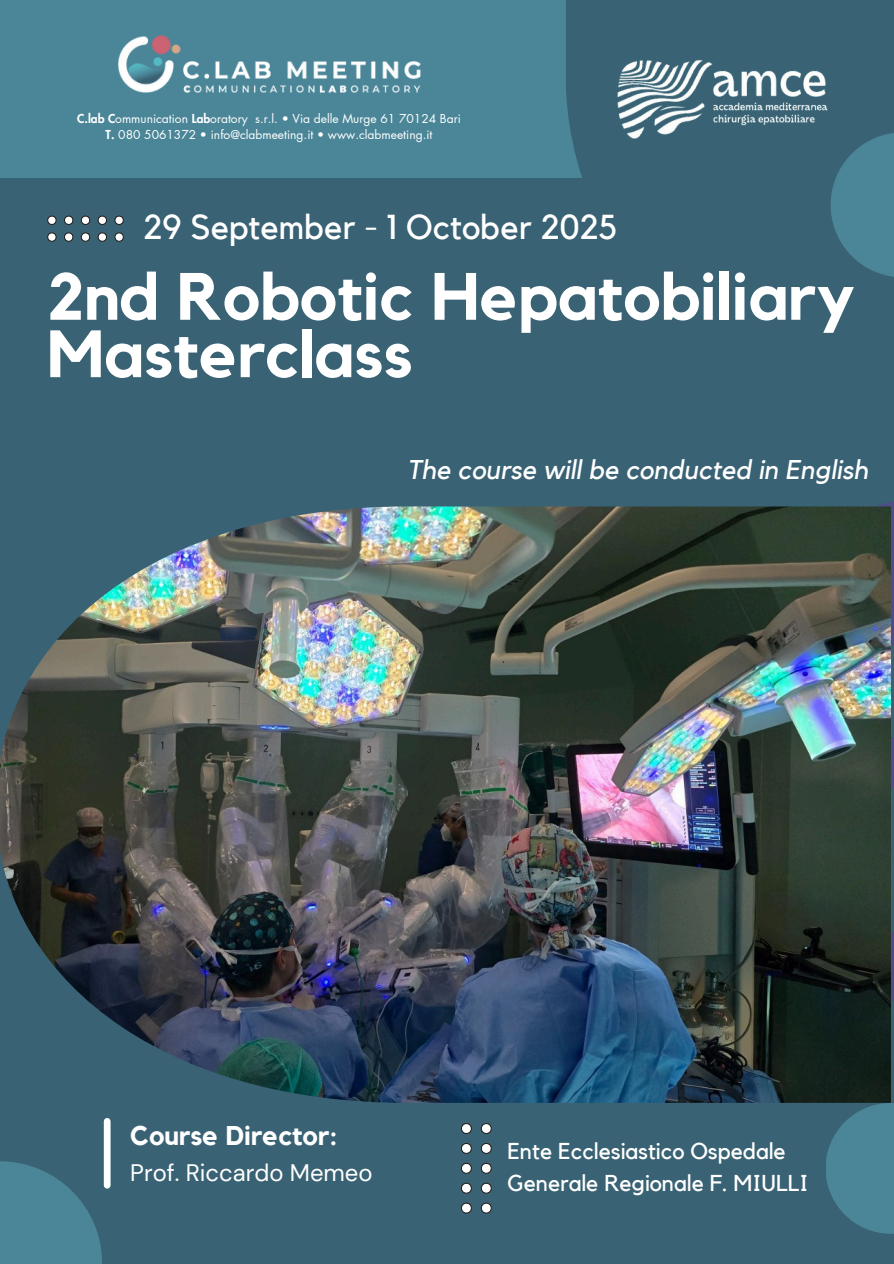
<style>
.page{position:relative;width:894px;height:1264px;background:#fff}
.page>*{position:absolute;margin:0;border:0;box-sizing:border-box;transform-origin:0 0}
.t1{font:700 66px/57.3px "Kollektif";color:#fff}
.t2{font:34.5px "Kollektif";color:#fff}
.t3{font:italic 27px "Kollektif";color:#fff}
.t4{font:700 27px "Kollektif";color:#fff}
.t5{font:23.85px "DM Sans";color:#fff}
.t6{font:22.8px/31.5px "Kollektif";color:#fff}
.t7{font:12px "Futura LT Pro";color:#fff}
.s1{font-weight:800}
</style>
<div class="page">
<div style="left:0;top:0;width:893px;height:1263px;background:#396274"></div>
<div style="left:0;top:0;width:893px;height:178px;background:#4a8698"></div>
<svg style="left:566px;top:0;width:327px;height:178px;fill:#396274"></svg>
<svg style="left:890px;top:788px;width:3px;height:145px"></svg>
<svg style="left:878px;top:502px;width:15px;height:144px"></svg>
<svg style="left:830px;top:132px;width:63px;height:145px"></svg>
<svg style="left:0;top:1161px;width:102px;height:102px;fill:#4a8698"></svg>
<div style="left:104px;top:1121px;width:6px;height:64px;background:#fff"></div>
<svg style="left:47px;top:216px;width:9px;height:9px"></svg>
<svg style="left:64px;top:216px;width:9px;height:9px"></svg>
<svg style="left:81px;top:216px;width:9px;height:9px"></svg>
<svg style="left:98px;top:216px;width:9px;height:9px"></svg>
<svg style="left:114px;top:216px;width:10px;height:9px"></svg>
<svg style="left:47px;top:232px;width:9px;height:9px"></svg>
<svg style="left:64px;top:232px;width:9px;height:9px"></svg>
<svg style="left:81px;top:232px;width:9px;height:9px"></svg>
<svg style="left:98px;top:232px;width:9px;height:9px"></svg>
<svg style="left:114px;top:232px;width:10px;height:9px"></svg>
<svg style="left:480px;top:1123px;width:11px;height:10px"></svg>
<svg style="left:480px;top:1143px;width:11px;height:10px"></svg>
<svg style="left:480px;top:1163px;width:11px;height:10px"></svg>
<svg style="left:480px;top:1182px;width:11px;height:11px"></svg>
<svg style="left:480px;top:1202px;width:11px;height:11px"></svg>
<svg style="left:461px;top:1123px;width:10px;height:10px"></svg>
<svg style="left:461px;top:1143px;width:10px;height:10px"></svg>
<svg style="left:461px;top:1163px;width:10px;height:10px"></svg>
<svg style="left:461px;top:1182px;width:10px;height:11px"></svg>
<svg style="left:461px;top:1202px;width:10px;height:11px"></svg>
<svg style="left:825px;top:1102px;width:68px;height:131px;fill:#4a8698"></svg>
<img style="left:0;top:506px;width:890px;height:596px">
<img style="left:583px;top:0;width:307px;height:168px">
<img style="left:118px;top:35px;width:302px;height:57px">
<p class="t7" style="left:77px;top:113px;width:385px"><span class="s1">C.lab C</span>ommunication <span class="s1">Lab</span>oratory s.r.l. • Via delle Murge 61 70124 Bari</p>
<h1 class="t7" style="left:106px;top:129px;width:328px"><span class="s1">T.</span> 080 5061372 • info@clabmeeting.it • www.clabmeeting.it</h1>
<p class="t2" style="left:143px;top:211px;width:475px">29 September - 1 October 2025</p>
<p class="t1" style="left:47px;top:271px;width:808px">2nd Robotic Hepatobiliary<br>Masterclass</p>
<h4 class="t3" style="left:407px;top:457px;width:462px">The course will be conducted in English</h4>
<p class="t4" style="left:130px;top:1122px;width:209px">Course Director:</p>
<p class="t5" style="left:130px;top:1156px;width:244px">Prof. Riccardo Memeo</p>
<h2 class="t6" style="left:507px;top:1136px;width:302px">Ente Ecclesiastico Ospedale<br>Generale Regionale F. MIULLI</h2>
</div>
